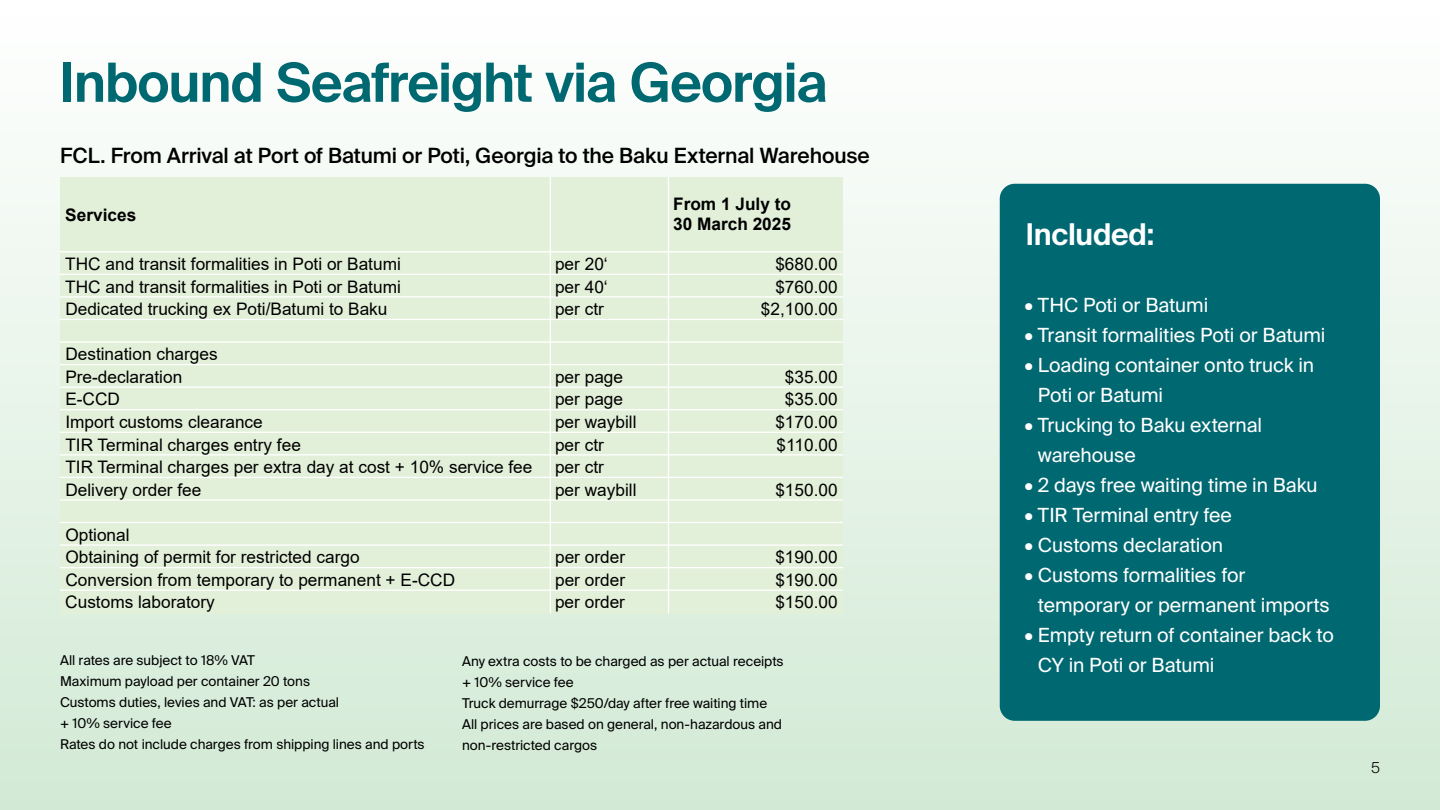
<style>
.page{position:relative;width:1440px;height:810px;background:#fff}
.page>*{position:absolute;margin:0;border:0;box-sizing:border-box;transform-origin:0 0}
.t1{font:600 54px "Suisse Intl";letter-spacing:-.02em;color:#006871}
.t2{font:600 30px "Suisse Intl";letter-spacing:-.01em;color:#fff}
.t3{font:500 21px "Suisse Intl";letter-spacing:-.005em;color:#000}
.t4{font:19.5px/30px "Suisse Intl";letter-spacing:-.005em;color:#fff}
.t5{font:17.25px/22.6px "Arial";color:#000}
.t6{font:700 17.25px/19.9px "Arial";color:#000}
.t7{font:300 15px "Suisse Intl";color:#000}
.t8{font:13.5px/21px "Suisse Intl";color:#000}
</style>
<div class="page">
<div style="left:0;top:0;width:1440px;height:810px;background:linear-gradient(to bottom,#fff,#d2ead5)"></div>
<div style="left:1000px;top:184px;width:380px;height:537px;background:#006871;border-radius:15px"></div>
<div style="left:60px;top:177px;width:783px;height:436px;background:#e2efd9"></div>
<hr style="left:550px;top:177px;width:1px;height:436px;background:#fff">
<hr style="left:668px;top:177px;width:1px;height:436px;background:#fff">
<hr style="left:60px;top:251px;width:783px;height:1px;background:#fff">
<hr style="left:60px;top:274px;width:783px;height:1px;background:#fff">
<hr style="left:60px;top:296px;width:783px;height:2px;background:#fff">
<hr style="left:60px;top:319px;width:783px;height:1px;background:#fff">
<hr style="left:60px;top:341px;width:783px;height:2px;background:#fff">
<hr style="left:60px;top:364px;width:783px;height:1px;background:#fff">
<hr style="left:60px;top:386px;width:783px;height:2px;background:#fff">
<hr style="left:60px;top:409px;width:783px;height:1px;background:#fff">
<hr style="left:60px;top:432px;width:783px;height:1px;background:#fff">
<hr style="left:60px;top:454px;width:783px;height:2px;background:#fff">
<hr style="left:60px;top:477px;width:783px;height:1px;background:#fff">
<hr style="left:60px;top:499px;width:783px;height:2px;background:#fff">
<hr style="left:60px;top:522px;width:783px;height:1px;background:#fff">
<hr style="left:60px;top:544px;width:783px;height:2px;background:#fff">
<hr style="left:60px;top:567px;width:783px;height:1px;background:#fff">
<hr style="left:60px;top:590px;width:783px;height:1px;background:#fff">
<h1 class="t1" style="left:60px;top:52px;width:769px">Inbound Seafreight via Georgia</h1>
<p class="t3" style="left:60px;top:143px;width:811px">FCL. From Arrival at Port of Batumi or Poti, Georgia to the Baku External Warehouse</p>
<p class="t6" style="left:65px;top:205px;width:72px">Services</p>
<p class="t6" style="left:673px;top:195px;width:119px">From 1 July to<br>30 March 2025</p>
<p class="t5" style="left:65px;top:253px;width:337px">THC and transit formalities in Poti or Batumi</p>
<p class="t5" style="left:555px;top:253px;width:54px">per 20‘</p>
<p class="t5" style="left:775px;top:253px;width:64px">$680.00</p>
<p class="t5" style="left:65px;top:275px;width:337px">THC and transit formalities in Poti or Batumi</p>
<p class="t5" style="left:555px;top:275px;width:54px">per 40‘</p>
<p class="t5" style="left:775px;top:275px;width:64px">$760.00</p>
<p class="t5" style="left:65px;top:298px;width:324px">Dedicated trucking ex Poti/Batumi to Baku</p>
<p class="t5" style="left:555px;top:298px;width:50px">per ctr</p>
<p class="t5" style="left:761px;top:298px;width:78px">$2,100.00</p>
<p class="t5" style="left:65px;top:343px;width:154px">Destination charges<br>Pre-declaration</p>
<p class="t5" style="left:555px;top:365px;width:70px">per page</p>
<p class="t5" style="left:785px;top:365px;width:54px">$35.00</p>
<p class="t5" style="left:65px;top:388px;width:56px">E-CCD</p>
<p class="t5" style="left:555px;top:388px;width:70px">per page</p>
<p class="t5" style="left:785px;top:388px;width:54px">$35.00</p>
<p class="t5" style="left:65px;top:411px;width:199px">Import customs clearance</p>
<p class="t5" style="left:555px;top:411px;width:83px">per waybill</p>
<p class="t5" style="left:775px;top:411px;width:64px">$170.00</p>
<p class="t5" style="left:65px;top:433px;width:237px">TIR Terminal charges entry fee</p>
<p class="t5" style="left:555px;top:433px;width:50px">per ctr</p>
<p class="t5" style="left:777px;top:433px;width:63px">$110.00</p>
<p class="t5" style="left:65px;top:456px;width:469px">TIR Terminal charges per extra day at cost + 10% service fee</p>
<p class="t5" style="left:555px;top:456px;width:50px">per ctr</p>
<p class="t5" style="left:65px;top:478px;width:138px">Delivery order fee</p>
<p class="t5" style="left:555px;top:478px;width:83px">per waybill</p>
<p class="t5" style="left:775px;top:478px;width:64px">$150.00</p>
<p class="t5" style="left:65px;top:523px;width:296px">Optional<br>Obtaining of permit for restricted cargo</p>
<p class="t5" style="left:555px;top:546px;width:71px">per order</p>
<p class="t5" style="left:775px;top:546px;width:64px">$190.00</p>
<p class="t5" style="left:65px;top:568px;width:391px">Conversion from temporary to permanent + E-CCD</p>
<p class="t5" style="left:555px;top:568px;width:71px">per order</p>
<p class="t5" style="left:775px;top:568px;width:64px">$190.00</p>
<p class="t5" style="left:65px;top:591px;width:151px">Customs laboratory</p>
<p class="t5" style="left:555px;top:591px;width:71px">per order</p>
<p class="t5" style="left:775px;top:591px;width:64px">$150.00</p>
<p class="t8" style="left:60px;top:650px;width:366px">All rates are subject to 18% VAT<br>Maximum payload per container 20 tons<br>Customs duties, levies and VAT: as per actual<br>+ 10% service fee<br>Rates do not include charges from shipping lines and ports</p>
<p class="t8" style="left:462px;top:651px;width:323px">Any extra costs to be charged as per actual receipts + 10% service fee<br>Truck demurrage $250/day after free waiting time All prices are based on general, non-hazardous and non-restricted cargos</p>
<h2 class="t2" style="left:1026px;top:217px;width:130px">Included:</h2>
<p class="t4" style="left:1024px;top:290px;width:185px">• THC Poti or Batumi</p>
<p class="t4" style="left:1024px;top:320px;width:302px">• Transit formalities Poti or Batumi</p>
<p class="t4" style="left:1038px;top:350px;width:278px;text-indent:-13px">• Loading container onto truck in<br>Poti or Batumi</p>
<p class="t4" style="left:1038px;top:410px;width:226px;text-indent:-13px">• Trucking to Baku external warehouse</p>
<p class="t4" style="left:1024px;top:470px;width:295px">• 2 days free waiting time in Baku</p>
<p class="t4" style="left:1024px;top:500px;width:209px">• TIR Terminal entry fee</p>
<p class="t4" style="left:1024px;top:530px;width:200px">• Customs declaration</p>
<p class="t4" style="left:1038px;top:560px;width:293px;text-indent:-13px">• Customs formalities for temporary or permanent imports</p>
<p class="t4" style="left:1038px;top:620px;width:297px;text-indent:-13px">• Empty return of container back to<br>CY in Poti or Batumi</p>
<p class="t7" style="left:1371px;top:759px;width:10px">5</p>
</div>
